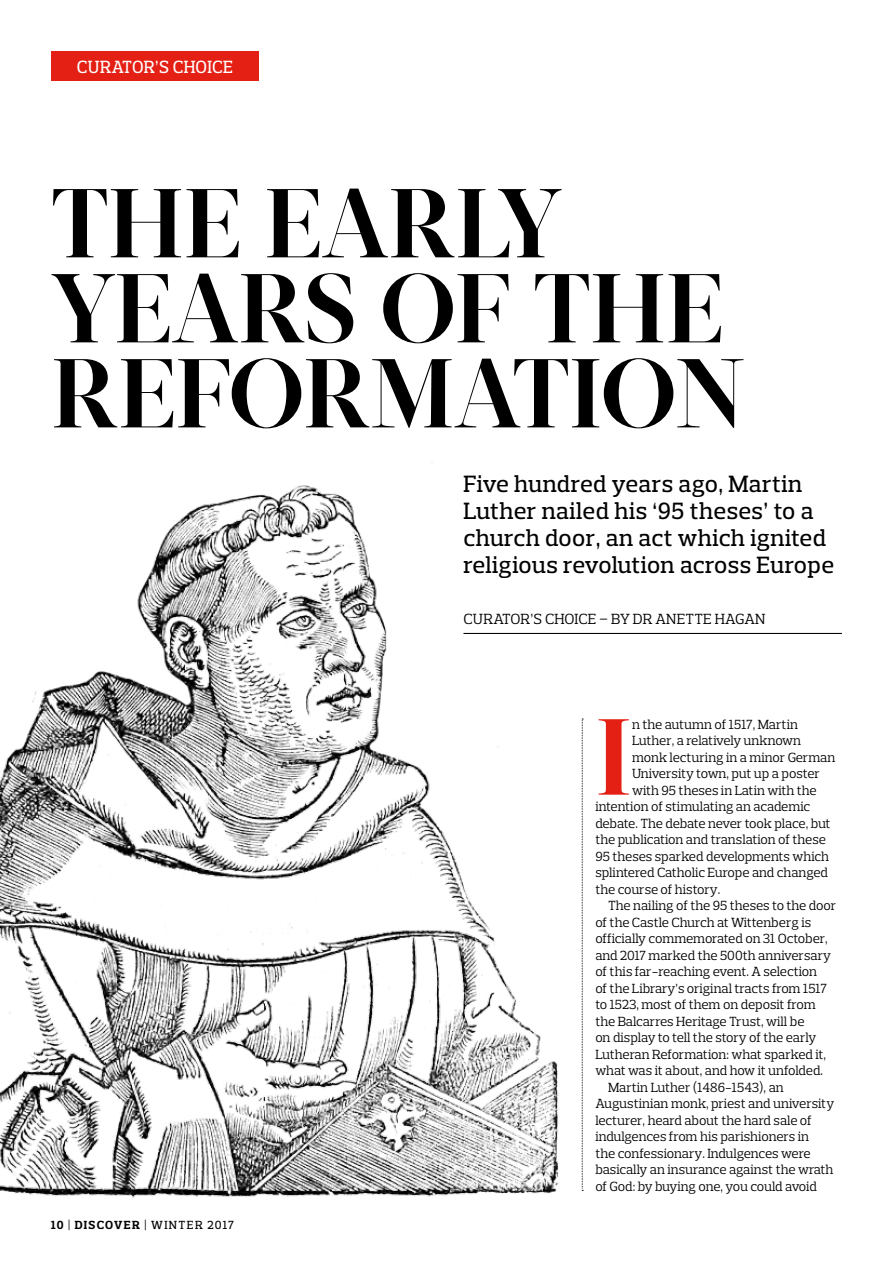
<style>
.page{position:relative;width:893px;height:1263px;background:#fff}
.page>*{position:absolute;margin:0;border:0;box-sizing:border-box;transform-origin:0 0}
.t1{font:700 107.85px "Acta Display";color:#e41f13}
.t2{font:700 97.5px/85.1px "Acta Display";letter-spacing:-.015em;color:#000}
.t3{font:500 24px/27px "Prelo Slab";letter-spacing:.01em;color:#000}
.t4{font:500 18px "Prelo Slab";letter-spacing:.01em;color:#fff;scale:.96 1}
.t5{font:15px "Prelo Slab";letter-spacing:.015em;color:#000}
.t6{font:13.5px "Prelo Slab";letter-spacing:-.01em;color:#000}
.t7{font:500 12px "Prelo Slab";letter-spacing:.115em;color:#000}
.s1{font-weight:700}
</style>
<div class="page">
<img style="left:0;top:485px;width:571px;height:713px">
<div style="left:51px;top:51px;width:208px;height:30px;background:#e41f13"></div>
<svg style="left:582px;top:719px;width:1px;height:472px"></svg>
<hr style="left:463px;top:633px;width:379px;height:1px;background:#000">
<h3 class="t4" style="left:77px;top:56px;width:164px">CURATOR’S CHOICE</h3>
<h2 class="t2" style="left:51px;top:182px;width:696px">THE EARLY<br>YEARS OF THE<br>REFORMATION</h2>
<h3 class="t3" style="left:463px;top:470px;width:372px">Five hundred years ago, Martin Luther nailed his ‘95 theses’ to a church door, an act which ignited religious revolution across Europe</h3>
<p class="t5" style="left:464px;top:610px;width:304px">CURATOR’S CHOICE – BY DR ANETTE HAGAN</p>
<p class="t7" style="left:51px;top:1218px;width:184px"><span class="s1">10</span> | <span class="s1">DISCOVER</span> | WINTER 2017</p>
<h1 class="t1" style="left:595px;top:693px;width:38px">I</h1>
<p class="t6" style="left:632px;top:716px;width:167px">n the autumn of 1517, Martin</p>
<p class="t6" style="left:632px;top:732px;width:171px">Luther, a relatively unknown</p>
<p class="t6" style="left:632px;top:749px;width:205px">monk lecturing in a minor German</p>
<p class="t6" style="left:632px;top:765px;width:189px">University town, put up a poster</p>
<p class="t6" style="left:632px;top:782px;width:186px">with 95 theses in Latin with the</p>
<p class="t6" style="left:595px;top:798px;width:216px">intention of stimulating an academic</p>
<p class="t6" style="left:595px;top:815px;width:237px">debate. The debate never took place, but</p>
<p class="t6" style="left:595px;top:831px;width:232px">the publication and translation of these</p>
<p class="t6" style="left:595px;top:848px;width:235px">95 theses sparked developments which</p>
<p class="t6" style="left:595px;top:864px;width:234px">splintered Catholic Europe and changed</p>
<p class="t6" style="left:595px;top:881px;width:127px">the course of history.</p>
<p class="t6" style="left:608px;top:897px;width:230px">The nailing of the 95 theses to the door</p>
<p class="t6" style="left:595px;top:914px;width:217px">of the Castle Church at Wittenberg is</p>
<p class="t6" style="left:595px;top:930px;width:234px">officially commemorated on 31 October,</p>
<p class="t6" style="left:595px;top:947px;width:237px">and 2017 marked the 500th anniversary</p>
<p class="t6" style="left:595px;top:963px;width:223px">of this far-reaching event. A selection</p>
<p class="t6" style="left:595px;top:980px;width:233px">of the Library’s original tracts from 1517</p>
<p class="t6" style="left:595px;top:996px;width:222px">to 1523, most of them on deposit from</p>
<p class="t6" style="left:595px;top:1013px;width:211px">the Balcarres Heritage Trust, will be</p>
<p class="t6" style="left:595px;top:1029px;width:222px">on display to tell the story of the early</p>
<p class="t6" style="left:595px;top:1046px;width:232px">Lutheran Reformation: what sparked it,</p>
<p class="t6" style="left:595px;top:1062px;width:229px">what was it about, and how it unfolded.</p>
<p class="t6" style="left:608px;top:1079px;width:177px">Martin Luther (1486-1543), an</p>
<p class="t6" style="left:595px;top:1095px;width:240px">Augustinian monk, priest and university</p>
<p class="t6" style="left:595px;top:1112px;width:218px">lecturer, heard about the hard sale of</p>
<p class="t6" style="left:595px;top:1128px;width:215px">indulgences from his parishioners in</p>
<p class="t6" style="left:595px;top:1145px;width:217px">the confessionary. Indulgences were</p>
<p class="t6" style="left:595px;top:1161px;width:240px">basically an insurance against the wrath</p>
<p class="t6" style="left:595px;top:1178px;width:223px">of God: by buying one, you could avoid</p>
</div>
